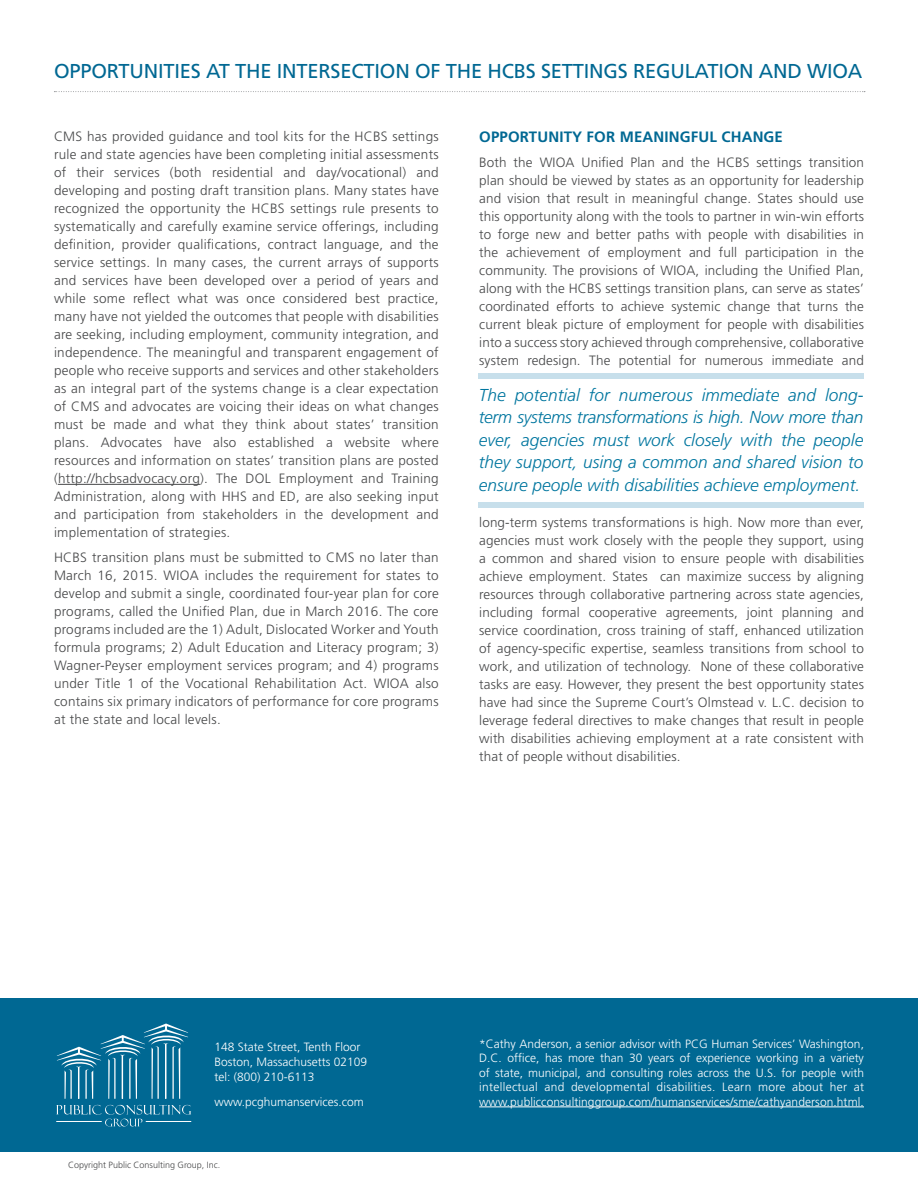
<style>
.page{position:relative;width:918px;height:1188px;background:#fff}
.page>*{position:absolute;margin:0;border:0;box-sizing:border-box;transform-origin:0 0}
.t1{font:20.1px "Frutiger LT Std";letter-spacing:-.01em;color:#006893}
.t2{font:italic 300 17.25px/22.5px "Frutiger LT Std";color:#00769f;text-align:justify}
.t3{font:700 15px "Frutiger LT Std";letter-spacing:.01em;color:#006893}
.t4{font:300 13.5px/18px "Frutiger LT Std";letter-spacing:.01em;color:#464748;text-align:justify}
.t5{font:300 12px/14.4px "Frutiger LT Std";color:#fff;text-align:justify}
.t6{font:300 9px "Frutiger LT Std";color:#464748}
</style>
<div class="page">
<svg style="left:54px;top:91px;width:811px;height:1px"></svg>
<hr style="left:58px;top:484px;width:142px;height:1px;background:#464748">
<div style="left:0;top:998px;width:918px;height:154px;background:#006893"></div>
<svg style="left:56px;top:1105px;width:135px;height:22px"></svg>
<hr style="left:56px;top:1121px;width:46px;height:1px;background:#fff">
<hr style="left:146px;top:1121px;width:45px;height:1px;background:#fff">
<svg style="left:57px;top:1024px;width:131px;height:75px"></svg>
<div style="left:479px;top:374px;width:385px;height:5px;background:#c7dfeb"></div>
<div style="left:479px;top:502px;width:385px;height:5px;background:#c7dfeb"></div>
<hr style="left:479px;top:1107px;width:385px;height:1px;background:#fff">
<p class="t1" style="left:54px;top:59px;width:810px">OPPORTUNITIES AT THE INTERSECTION OF THE HCBS SETTINGS REGULATION AND WIOA</p>
<p class="t4" style="left:54px;top:128px;width:386px">CMS has provided guidance and tool kits for the HCBS settings rule and state agencies have been completing initial assessments of their services (both residential and day/vocational) and developing and posting draft transition plans. Many states have recognized the opportunity the HCBS settings rule presents to systematically and carefully examine service offerings, including definition, provider qualifications, contract language, and the service settings. In many cases, the current arrays of supports and services have been developed over a period of years and while some reflect what was once considered best practice, many have not yielded the outcomes that people with disabilities are seeking, including employment, community integration, and independence. The meaningful and transparent engagement of people who receive supports and services and other stakeholders as an integral part of the systems change is a clear expectation of CMS and advocates are voicing their ideas on what changes must be made and what they think about states’ transition plans. Advocates have also established a website where resources and information on states’ transition plans are posted (http://hcbsadvocacy.org). The DOL Employment and Training Administration, along with HHS and ED, are also seeking input and participation from stakeholders in the development and implementation of strategies.</p>
<p class="t4" style="left:54px;top:548px;width:386px">HCBS transition plans must be submitted to CMS no later than March 16, 2015. WIOA includes the requirement for states to develop and submit a single, coordinated four-year plan for core programs, called the Unified Plan, due in March 2016. The core programs included are the 1) Adult, Dislocated Worker and Youth formula programs; 2) Adult Education and Literacy program; 3)<br>Wagner-Peyser employment services program; and 4) programs under Title 1 of the Vocational Rehabilitation Act. WIOA also contains six primary indicators of performance for core programs at the state and local levels.</p>
<p class="t3" style="left:479px;top:128px;width:305px">OPPORTUNITY FOR MEANINGFUL CHANGE</p>
<p class="t4" style="left:479px;top:153px;width:386px">Both the WIOA Unified Plan and the HCBS settings transition plan should be viewed by states as an opportunity for leadership and vision that result in meaningful change. States should use this opportunity along with the tools to partner in win-win efforts to forge new and better paths with people with disabilities in the achievement of employment and full participation in the community. The provisions of WIOA, including the Unified Plan, along with the HCBS settings transition plans, can serve as states’ coordinated efforts to achieve systemic change that turns the current bleak picture of employment for people with disabilities into a success story achieved through comprehensive, collaborative system redesign. The potential for numerous immediate and</p>
<p class="t2" style="left:479px;top:384px;width:386px">The potential for numerous immediate and long&shy;term systems transformations is high. Now more than ever, agencies must work closely with the people they support, using a common and shared vision to ensure people with disabilities achieve employment.</p>
<p class="t4" style="left:479px;top:513px;width:386px">long-term systems transformations is high. Now more than ever, agencies must work closely with the people they support, using a common and shared vision to ensure people with disabilities achieve employment. States can maximize success by aligning resources through collaborative partnering across state agencies, including formal cooperative agreements, joint planning and service coordination, cross training of staff, enhanced utilization of agency-specific expertise, seamless transitions from school to work, and utilization of technology. None of these collaborative tasks are easy. However, they present the best opportunity states have had since the Supreme Court’s Olmstead v. L.C. decision to leverage federal directives to make changes that result in people with disabilities achieving employment at a rate consistent with that of people without disabilities.</p>
<p class="t5" style="left:215px;top:1040px;width:147px">148 State Street, Tenth Floor</p>
<p class="t5" style="left:215px;top:1055px;width:154px">Boston, Massachusetts 02109</p>
<p class="t5" style="left:215px;top:1070px;width:102px">tel: (800) 210-6113</p>
<p class="t5" style="left:215px;top:1095px;width:151px">www.pcghumanservices.com</p>
<p class="t6" style="left:68px;top:1160px;width:154px">Copyright Public Consulting Group, Inc.</p>
<p class="t5" style="left:479px;top:1037px;width:386px">*Cathy Anderson, a senior advisor with PCG Human Services’ Washington, D.C. office, has more than 30 years of experience working in a variety of state, municipal, and consulting roles across the U.S. for people with intellectual and developmental disabilities. Learn more about her at www.publicconsultinggroup.com/humanservices/sme/cathyanderson.html.</p>
</div>
